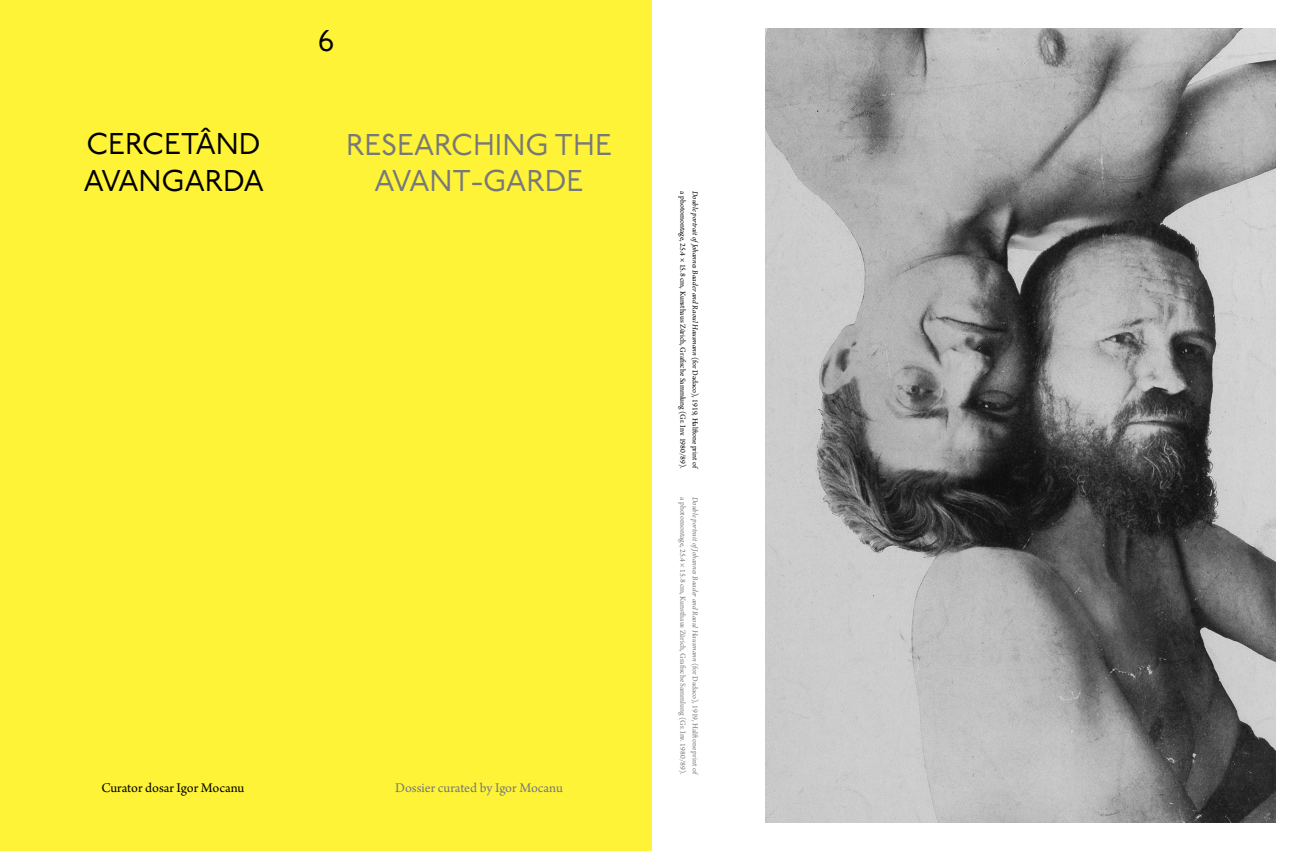
<style>
.page{position:relative;width:1304px;height:851px;background:#fff}
.page>*{position:absolute;margin:0;border:0;box-sizing:border-box;transform-origin:0 0}
.t1{font:30px/36px "P22 Underground Pro";color:#77787b;text-align:center}
.t2{font:30px/37.5px "P22 Underground Pro";color:#000}
.t3{font:14px "Arno Pro";letter-spacing:-.005em;color:#77787b}
.t4{font:14px "Arno Pro";letter-spacing:-.005em;color:#000}
.t5{font:8px/12.5px "Arno Pro";color:#000}
.t6{font:8px/12.5px "Arno Pro";color:#77787b}
.s1{font-style:italic}
</style>
<div class="page">
<div style="left:0;top:0;width:652px;height:850px;background:#fff337"></div>
<img style="left:765px;top:28px;width:511px;height:794px">
<h1 class="t2" style="left:84px;top:124px;width:182px">CERCETÂND<br>AVANGARDA</h1>
<h1 class="t2" style="left:318px;top:21px;width:17px">6</h1>
<h1 class="t1" style="left:346px;top:125px;width:267px">RESEARCHING THE<br>AVANT-GARDE</h1>
<h2 class="t4" style="left:101px;top:779px;width:145px">Curator dosar Igor Mocanu</h2>
<h2 class="t3" style="left:395px;top:779px;width:169px">Dossier curated by Igor Mocanu</h2>
<p class="t5" style="left:701px;top:191px;width:279px;rotate:90deg"><span class="s1">Double portrait ofJohannes Baader and Raoul Hausmann</span> (for Dadaco), 1919, Halftone print of a photomontage, 25.4 × 15.8 cm, Kunsthaus Zürich, Grafische Sammlung (Gr. Inv. 1980/89).</p>
<p class="t6" style="left:701px;top:497px;width:279px;rotate:90deg"><span class="s1">Double portrait ofJohannes Baader and Raoul Hausmann</span> (for Dadaco), 1919, Halftone print of a photomontage, 25.4 × 15.8 cm, Kunsthaus Zürich, Grafische Sammlung (Gr. Inv. 1980/89).</p>
</div>
